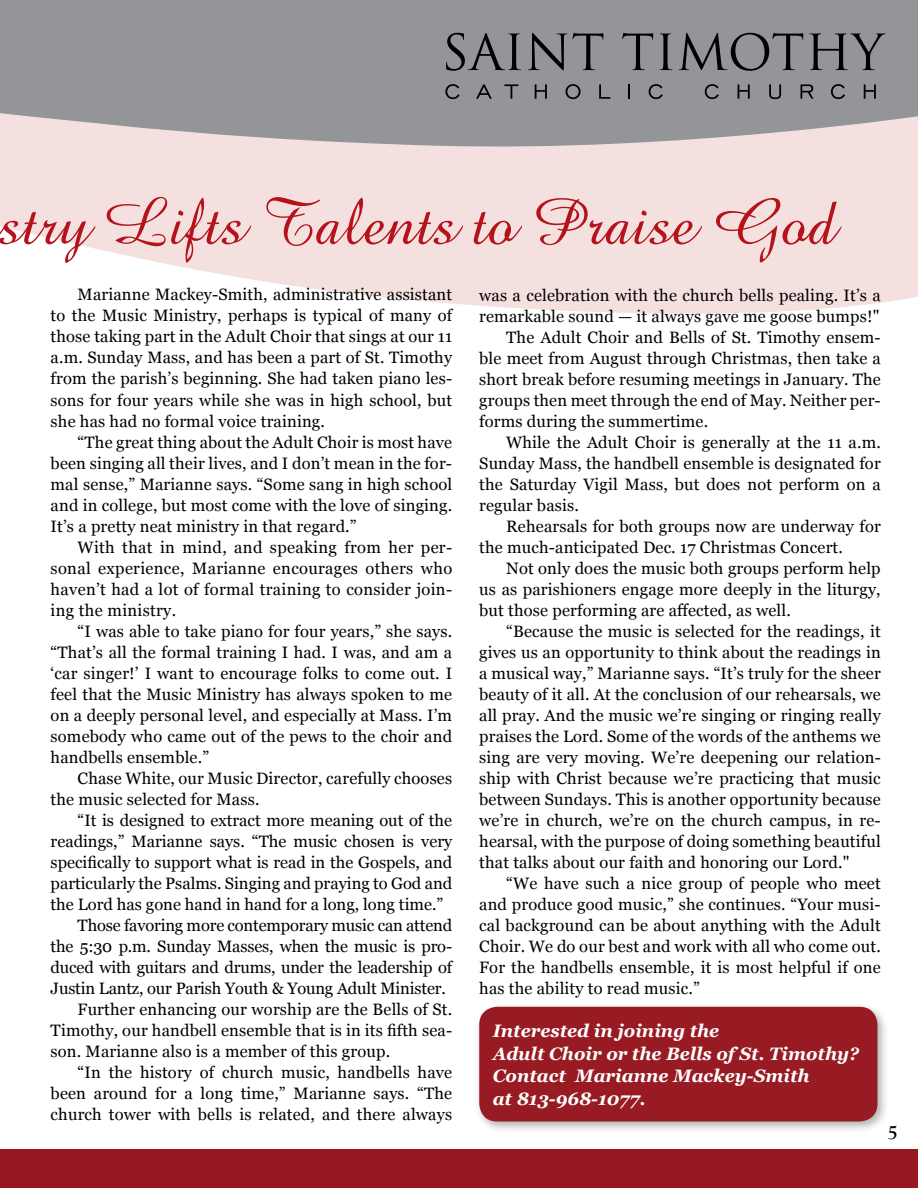
<style>
.page{position:relative;width:918px;height:1188px;background:#fff}
.page>*{position:absolute;margin:0;border:0;box-sizing:border-box;transform-origin:0 0}
.t1{font:67.5px "Amaze Normal";color:#b5121b}
.t2{font:700 21px "Goudy Old Style T";color:#000}
.t3{font:italic 700 18px/22.5px "Georgia";color:#fff}
.t4{font:16.5px/21px "Georgia";letter-spacing:.01em;color:#000;text-align:justify}
.t5{font:16.5px "Georgia";letter-spacing:-.01em;color:#000}
</style>
<div class="page">
<svg style="left:0;top:153px;width:918px;height:161px;background:#f5e5e3"></svg>
<svg style="left:0;top:0;width:918px;height:153px;background:#9f9fa1"></svg>
<svg style="left:446px;top:33px;width:75px;height:38px;background:#717275"></svg>
<svg style="left:528px;top:33px;width:75px;height:37px;background:#737477"></svg>
<svg style="left:622px;top:33px;width:31px;height:37px"></svg>
<svg style="left:660px;top:33px;width:12px;height:37px"></svg>
<svg style="left:679px;top:33px;width:124px;height:38px;background:#737476"></svg>
<svg style="left:809px;top:33px;width:77px;height:37px;background:#737577"></svg>
<svg style="left:445px;top:84px;width:15px;height:15px"></svg>
<svg style="left:476px;top:84px;width:16px;height:15px"></svg>
<svg style="left:504px;top:84px;width:14px;height:15px"></svg>
<svg style="left:535px;top:84px;width:12px;height:15px"></svg>
<svg style="left:566px;top:84px;width:15px;height:15px"></svg>
<svg style="left:599px;top:84px;width:11px;height:15px"></svg>
<svg style="left:628px;top:84px;width:2px;height:15px"></svg>
<svg style="left:649px;top:84px;width:14px;height:15px"></svg>
<svg style="left:705px;top:84px;width:14px;height:15px"></svg>
<svg style="left:738px;top:84px;width:12px;height:15px"></svg>
<svg style="left:769px;top:84px;width:12px;height:15px"></svg>
<svg style="left:801px;top:84px;width:12px;height:15px"></svg>
<svg style="left:831px;top:84px;width:14px;height:15px"></svg>
<svg style="left:864px;top:84px;width:12px;height:15px"></svg>
<div style="left:0;top:1149px;width:918px;height:39px;background:#961722"></div>
<div style="left:474px;top:1002px;width:415px;height:131px;background:#000;opacity:.3"></div>
<div style="left:479px;top:1007px;width:399px;height:115px;background:#981b23;border-radius:18px"></div>
<h1 class="t1" style="left:-1px;top:178px;width:839px">stry Lifts Talents to Praise God</h1>
<p class="t4" style="left:51px;top:284px;width:403px;text-indent:27px">Marianne Mackey-Smith, administrative assistant to the Music Ministry, perhaps is typical of many of those taking part in the Adult Choir that sings at our 11 a.m. Sunday Mass, and has been a part of St. Timothy from the parish’s beginning. She had taken piano les&shy;sons for four years while she was in high school, but she has had no formal voice training.</p>
<p class="t4" style="left:51px;top:431px;width:403px;text-indent:27px">“The great thing about the Adult Choir is most have been singing all their lives, and I don’t mean in the for&shy;mal sense,” Marianne says. “Some sang in high school and in college, but most come with the love of singing.<br>It’s a pretty neat ministry in that regard.”</p>
<p class="t4" style="left:51px;top:536px;width:403px;text-indent:27px">With that in mind, and speaking from her per&shy;sonal experience, Marianne encourages others who haven’t had a lot of formal training to consider join&shy;ing the ministry.</p>
<p class="t4" style="left:51px;top:620px;width:403px;text-indent:27px">“I was able to take piano for four years,” she says. “That’s all the formal training I had. I was, and am a ‘car singer!’ I want to encourage folks to come out. I feel that the Music Ministry has always spoken to me on a deeply personal level, and especially at Mass. I’m somebody who came out of the pews to the choir and handbells ensemble.”</p>
<p class="t4" style="left:51px;top:767px;width:403px;text-indent:27px">Chase White, our Music Director, carefully chooses the music selected for Mass.</p>
<p class="t4" style="left:78px;top:809px;width:376px">“It is designed to extract more meaning out of the</p>
<p class="t4" style="left:51px;top:830px;width:403px">readings,” Marianne says. “The music chosen is very</p>
<p class="t4" style="left:51px;top:851px;width:403px">specifically to support what is read in the Gospels, and</p>
<p class="t4" style="left:51px;top:872px;width:403px">particularly the Psalms. Singing and praying to God and</p>
<p class="t4" style="left:51px;top:893px;width:394px">the Lord has gone hand in hand for a long, long time.”</p>
<p class="t5" style="left:78px;top:913px;width:376px">Those favoring more contemporary music can attend</p>
<p class="t5" style="left:51px;top:934px;width:403px">the 5:30 p.m. Sunday Masses, when the music is pro-</p>
<p class="t5" style="left:51px;top:955px;width:403px">duced with guitars and drums, under the leadership of</p>
<p class="t5" style="left:51px;top:976px;width:397px">Justin Lantz, our Parish Youth &amp; Young Adult Minister.</p>
<p class="t4" style="left:78px;top:998px;width:376px">Further enhancing our worship are the Bells of St.</p>
<p class="t4" style="left:51px;top:1019px;width:403px">Timothy, our handbell ensemble that is in its fifth sea-</p>
<p class="t4" style="left:51px;top:1040px;width:341px">son. Marianne also is a member of this group.</p>
<p class="t4" style="left:78px;top:1061px;width:376px">“In the history of church music, handbells have</p>
<p class="t4" style="left:51px;top:1082px;width:403px">been around for a long time,” Marianne says. “The</p>
<p class="t4" style="left:51px;top:1103px;width:403px">church tower with bells is related, and there always</p>
<p class="t4" style="left:479px;top:284px;width:403px">was a celebration with the church bells pealing. It’s a</p>
<p class="t4" style="left:479px;top:305px;width:402px">remarkable sound — it always gave me goose bumps!"</p>
<p class="t4" style="left:506px;top:326px;width:376px">The Adult Choir and Bells of St. Timothy ensem-</p>
<p class="t4" style="left:479px;top:347px;width:403px">ble meet from August through Christmas, then take a</p>
<p class="t4" style="left:479px;top:368px;width:403px">short break before resuming meetings in January. The</p>
<p class="t4" style="left:479px;top:389px;width:403px">groups then meet through the end of May. Neither per-</p>
<p class="t4" style="left:479px;top:410px;width:230px">forms during the summertime.</p>
<p class="t4" style="left:506px;top:431px;width:376px">While the Adult Choir is generally at the 11 a.m.</p>
<p class="t4" style="left:479px;top:452px;width:403px">Sunday Mass, the handbell ensemble is designated for</p>
<p class="t4" style="left:479px;top:473px;width:403px">the Saturday Vigil Mass, but does not perform on a</p>
<p class="t4" style="left:479px;top:494px;width:101px">regular basis.</p>
<p class="t4" style="left:506px;top:515px;width:376px">Rehearsals for both groups now are underway for</p>
<p class="t4" style="left:479px;top:536px;width:365px">the much-anticipated Dec. 17 Christmas Concert.</p>
<p class="t4" style="left:506px;top:557px;width:376px">Not only does the music both groups perform help</p>
<p class="t4" style="left:479px;top:578px;width:403px">us as parishioners engage more deeply in the liturgy,</p>
<p class="t4" style="left:479px;top:599px;width:313px">but those performing are affected, as well.</p>
<p class="t4" style="left:506px;top:620px;width:376px">“Because the music is selected for the readings, it</p>
<p class="t4" style="left:479px;top:641px;width:403px">gives us an opportunity to think about the readings in</p>
<p class="t4" style="left:479px;top:662px;width:403px">a musical way,” Marianne says. “It’s truly for the sheer</p>
<p class="t4" style="left:479px;top:683px;width:403px">beauty of it all. At the conclusion of our rehearsals, we</p>
<p class="t4" style="left:479px;top:704px;width:403px">all pray. And the music we’re singing or ringing really</p>
<p class="t4" style="left:479px;top:725px;width:403px">praises the Lord. Some of the words of the anthems we</p>
<p class="t4" style="left:479px;top:746px;width:403px">sing are very moving. We’re deepening our relation-</p>
<p class="t4" style="left:479px;top:767px;width:403px">ship with Christ because we’re practicing that music</p>
<p class="t4" style="left:479px;top:788px;width:403px">between Sundays. This is another opportunity because</p>
<p class="t4" style="left:479px;top:809px;width:403px">we’re in church, we’re on the church campus, in re-</p>
<p class="t4" style="left:479px;top:830px;width:403px">hearsal, with the purpose of doing something beautiful</p>
<p class="t4" style="left:479px;top:851px;width:372px">that talks about our faith and honoring our Lord."</p>
<p class="t4" style="left:506px;top:872px;width:376px">“We have such a nice group of people who meet</p>
<p class="t4" style="left:479px;top:893px;width:403px">and produce good music,” she continues. “Your musi-</p>
<p class="t4" style="left:479px;top:914px;width:403px">cal background can be about anything with the Adult</p>
<p class="t4" style="left:479px;top:935px;width:403px">Choir. We do our best and work with all who come out.</p>
<p class="t4" style="left:479px;top:956px;width:403px">For the handbells ensemble, it is most helpful if one</p>
<p class="t4" style="left:479px;top:977px;width:222px">has the ability to read music.”</p>
<p class="t3" style="left:493px;top:1019px;width:368px">Interested in joining the<br>Adult Choir or the Bells of St. Timothy?<br>Contact Marianne Mackey-Smith<br>at 813-968-1077.</p>
<p class="t2" style="left:887px;top:1121px;width:12px">5</p>
</div>
